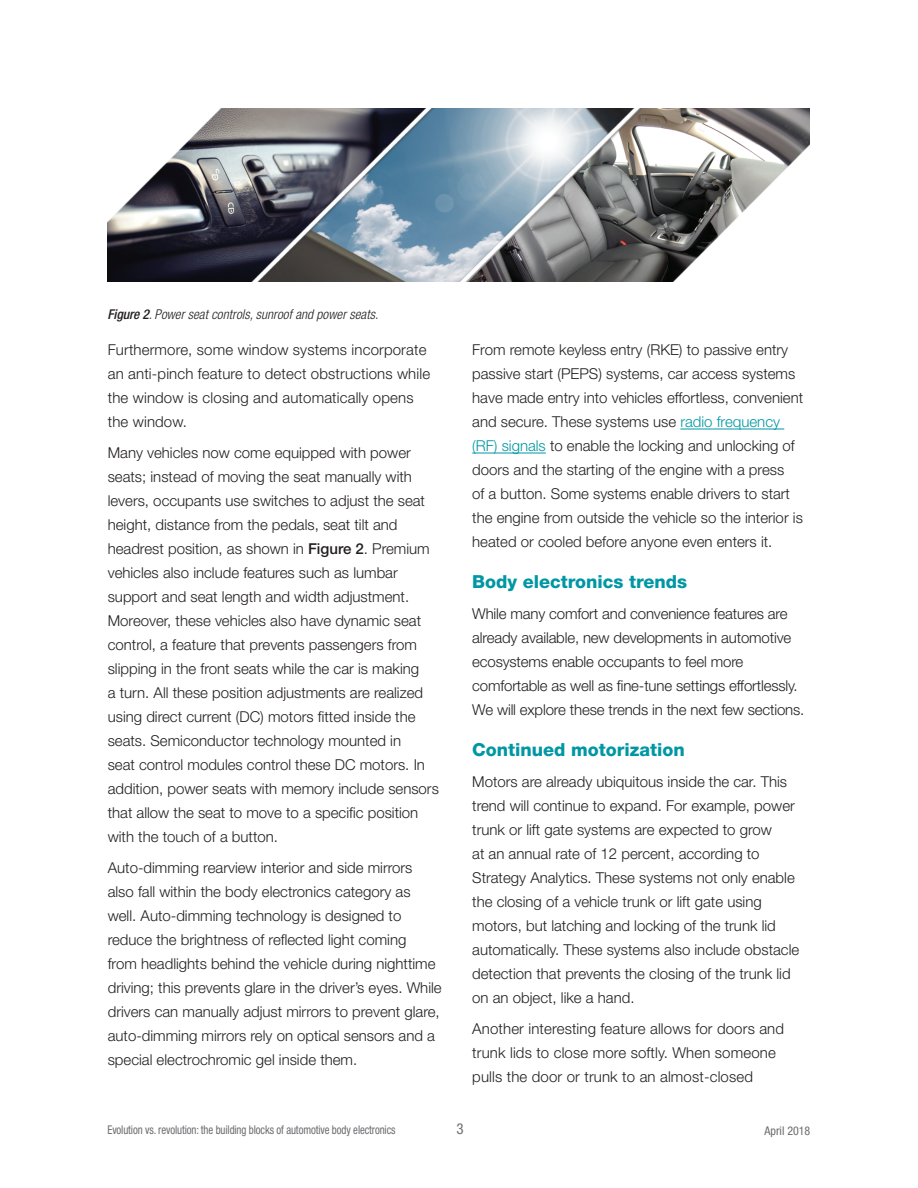
<style>
.page{position:relative;width:918px;height:1188px;background:#fff}
.page>*{position:absolute;margin:0;border:0;box-sizing:border-box;transform-origin:0 0}
.t1{font:800 18px "Helvetica Neue LT Std";color:#0097a4}
.t2{font:300 15px/24px "Helvetica Neue LT Std";color:#231f20}
.t3{font:condensed 15px "Helvetica Neue LT Std";color:#6c6d70}
.t4{font:italic 300 condensed 13.5px "Helvetica Neue LT Std";letter-spacing:.005em;color:#231f20}
.t5{font:condensed 12px "Helvetica Neue LT Std";letter-spacing:-.01em;color:#6c6d70;scale:.9 1}
.t6{font:condensed 12px "Helvetica Neue LT Std";letter-spacing:-.01em;color:#6c6d70}
.s1{font-weight:500}
.s2{color:#0097a4}
</style>
<div class="page">
<hr style="left:680px;top:429px;width:104px;height:1px;background:#0097a4">
<hr style="left:472px;top:453px;width:74px;height:1px;background:#0097a4">
<img style="left:108px;top:108px;width:132px;height:174px">
<img style="left:240px;top:108px;width:203px;height:174px">
<img style="left:651px;top:108px;width:159px;height:174px">
<img style="left:448px;top:108px;width:203px;height:174px">
<p class="t4" style="left:107px;top:306px;width:272px"><span class="s1">Figure 2</span>. Power seat controls, sunroof and power seats.</p>
<p class="t2" style="left:108px;top:338px;width:324px">Furthermore, some window systems incorporate an anti-pinch feature to detect obstructions while the window is closing and automatically opens the window.</p>
<p class="t2" style="left:108px;top:441px;width:333px">Many vehicles now come equipped with power seats; instead of moving the seat manually with levers, occupants use switches to adjust the seat height, distance from the pedals, seat tilt and headrest position, as shown in <span class="s1">Figure 2</span>. Premium vehicles also include features such as lumbar support and seat length and width adjustment.<br>Moreover, these vehicles also have dynamic seat control, a feature that prevents passengers from slipping in the front seats while the car is making<br>a turn. All these position adjustments are realized using direct current (DC) motors fitted inside the seats. Semiconductor technology mounted in<br>seat control modules control these DC motors. In addition, power seats with memory include sensors that allow the seat to move to a specific position with the touch of a button.</p>
<p class="t2" style="left:108px;top:856px;width:335px">Auto-dimming rearview interior and side mirrors also fall within the body electronics category as well. Auto-dimming technology is designed to reduce the brightness of reflected light coming<br>from headlights behind the vehicle during nighttime driving; this prevents glare in the driver’s eyes. While drivers can manually adjust mirrors to prevent glare, auto-dimming mirrors rely on optical sensors and a special electrochromic gel inside them.</p>
<p class="t2" style="left:472px;top:338px;width:332px">From remote keyless entry (RKE) to passive entry passive start (PEPS) systems, car access systems have made entry into vehicles effortless, convenient and secure. These systems use <span class="s2">radio frequency (RF) signals</span> to enable the locking and unlocking of doors and the starting of the engine with a press<br>of a button. Some systems enable drivers to start the engine from outside the vehicle so the interior is heated or cooled before anyone even enters it.</p>
<p class="t1" style="left:472px;top:571px;width:217px">Body electronics trends</p>
<p class="t2" style="left:472px;top:602px;width:334px">While many comfort and convenience features are already available, new developments in automotive ecosystems enable occupants to feel more comfortable as well as fine-tune settings effortlessly.<br>We will explore these trends in the next few sections.</p>
<p class="t1" style="left:472px;top:739px;width:214px">Continued motorization</p>
<p class="t2" style="left:472px;top:769px;width:328px">Motors are already ubiquitous inside the car. This trend will continue to expand. For example, power trunk or lift gate systems are expected to grow<br>at an annual rate of 12 percent, according to Strategy Analytics. These systems not only enable the closing of a vehicle trunk or lift gate using motors, but latching and locking of the trunk lid automatically. These systems also include obstacle detection that prevents the closing of the trunk lid on an object, like a hand.</p>
<p class="t2" style="left:472px;top:1016px;width:313px">Another interesting feature allows for doors and trunk lids to close more softly. When someone pulls the door or trunk to an almost-closed</p>
<p class="t5" style="left:107px;top:1123px;width:322px">Evolution vs. revolution: the building blocks of automotive body electronics</p>
<p class="t3" style="left:456px;top:1120px;width:9px">3</p>
<p class="t6" style="left:764px;top:1124px;width:48px">April 2018</p>
</div>
